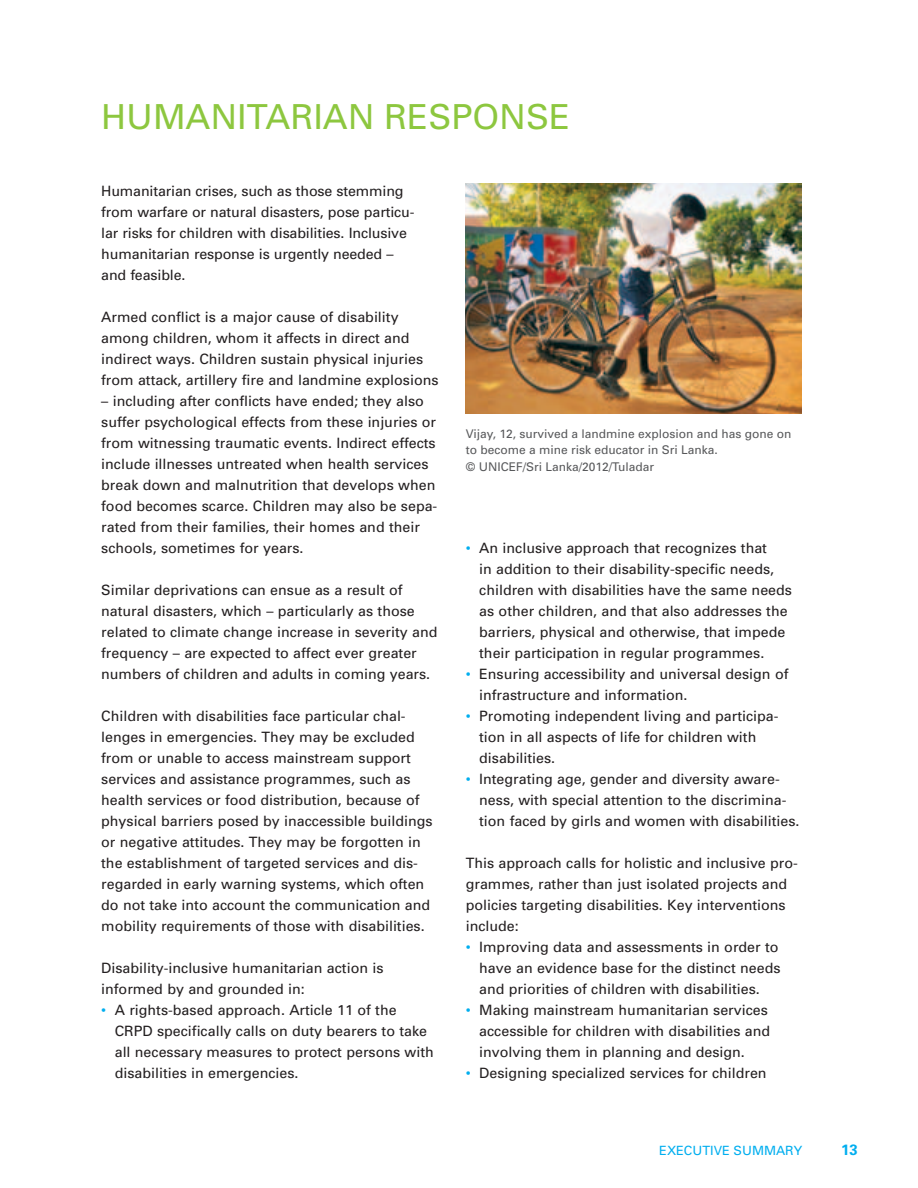
<style>
.page{position:relative;width:918px;height:1188px;background:#fff}
.page>*{position:absolute;margin:0;border:0;box-sizing:border-box;transform-origin:0 0}
.t1{font:34.5px "Univers";color:#8dc73f}
.t2{font:700 15px "Univers";color:#00aeef}
.t3{font:14.25px/21px "Univers";color:#231f20}
.t4{font:12.75px "Univers";color:#00aeef}
.t5{font:12px/16.5px "Univers";color:#58595b}
.s1{color:#00aeef}
</style>
<div class="page">
<img style="left:466px;top:184px;width:335px;height:230px">
<h1 class="t1" style="left:101px;top:95px;width:53px">Huma</h1>
<h1 class="t1" style="left:210px;top:95px;width:46px">nitaria</h1>
<h1 class="t1" style="left:348px;top:95px;width:59px">n resp</h1>
<h1 class="t1" style="left:472px;top:95px;width:75px">onse</h1>
<p class="t3" style="left:101px;top:180px;width:315px">Humanitarian crises, such as those stemming from warfare or natural disasters, pose particu&shy;lar risks for children with disabilities. Inclusive humanitarian response is urgently needed – and feasible.</p>
<p class="t3" style="left:101px;top:306px;width:339px">Armed conflict is a major cause of disability among children, whom it affects in direct and indirect ways. Children sustain physical injuries from attack, artillery fire and landmine explosions</p>
<p class="t3" style="left:101px;top:390px;width:338px">– including after conflicts have ended; they also suffer psychological effects from these injuries or from witnessing traumatic events. Indirect effects include illnesses untreated when health services break down and malnutrition that develops when food becomes scarce. Children may also be sepa&shy;rated from their families, their homes and their schools, sometimes for years.</p>
<p class="t3" style="left:101px;top:579px;width:338px">Similar deprivations can ensue as a result of natural disasters, which – particularly as those related to climate change increase in severity and frequency – are expected to affect ever greater numbers of children and adults in coming years.</p>
<p class="t3" style="left:101px;top:705px;width:333px">Children with disabilities face particular chal&shy;lenges in emergencies. They may be excluded from or unable to access mainstream support services and assistance programmes, such as health services or food distribution, because of physical barriers posed by inaccessible buildings or negative attitudes. They may be forgotten in the establishment of targeted services and dis&shy;regarded in early warning systems, which often do not take into account the communication and mobility requirements of those with disabilities.</p>
<p class="t3" style="left:101px;top:957px;width:284px">Disability-inclusive humanitarian action is informed by and grounded in:</p>
<p class="t3" style="left:115px;top:999px;width:321px;text-indent:-13px"><span class="s1">•</span> A rights-based approach. Article 11 of the CRPD specifically calls on duty bearers to take all necessary measures to protect persons with disabilities in emergencies.</p>
<p class="t5" style="left:466px;top:425px;width:327px">Vijay, 12, survived a landmine explosion and has gone on to become a mine risk educator in Sri Lanka.<br>© UN ICEF/Sri Lanka/2012/Tuladar</p>
<p class="t3" style="left:479px;top:537px;width:314px;text-indent:-13px"><span class="s1">•</span> An inclusive approach that recognizes that<br>in addition to their disability-specific needs, children with disabilities have the same needs as other children, and that also addresses the barriers, physical and otherwise, that impede their participation in regular programmes.</p>
<p class="t3" style="left:479px;top:663px;width:311px;text-indent:-13px"><span class="s1">•</span> Ensuring accessibility and universal design of infrastructure and information.</p>
<p class="t3" style="left:479px;top:705px;width:301px;text-indent:-13px"><span class="s1">•</span> Promoting independent living and participa&shy;tion in all aspects of life for children with disabilities.</p>
<p class="t3" style="left:479px;top:768px;width:322px;text-indent:-13px"><span class="s1">•</span> Integrating age, gender and diversity aware&shy;ness, with special attention to the discrimina&shy;tion faced by girls and women with disabilities.</p>
<p class="t3" style="left:466px;top:852px;width:334px">This approach calls for holistic and inclusive pro&shy;grammes, rather than just isolated projects and policies targeting disabilities. Key interventions include:</p>
<p class="t3" style="left:479px;top:936px;width:303px;text-indent:-13px"><span class="s1">•</span> Improving data and assessments in order to have an evidence base for the distinct needs and priorities of children with disabilities.</p>
<p class="t3" style="left:479px;top:999px;width:293px;text-indent:-13px"><span class="s1">•</span> Making mainstream humanitarian services accessible for children with disabilities and involving them in planning and design.</p>
<p class="t3" style="left:466px;top:1062px;width:302px"><span class="s1">•</span> Designing specialized services for children</p>
<p class="t4" style="left:659px;top:1142px;width:145px">Executive Summary</p>
<p class="t2" style="left:841px;top:1140px;width:18px">13</p>
</div>
